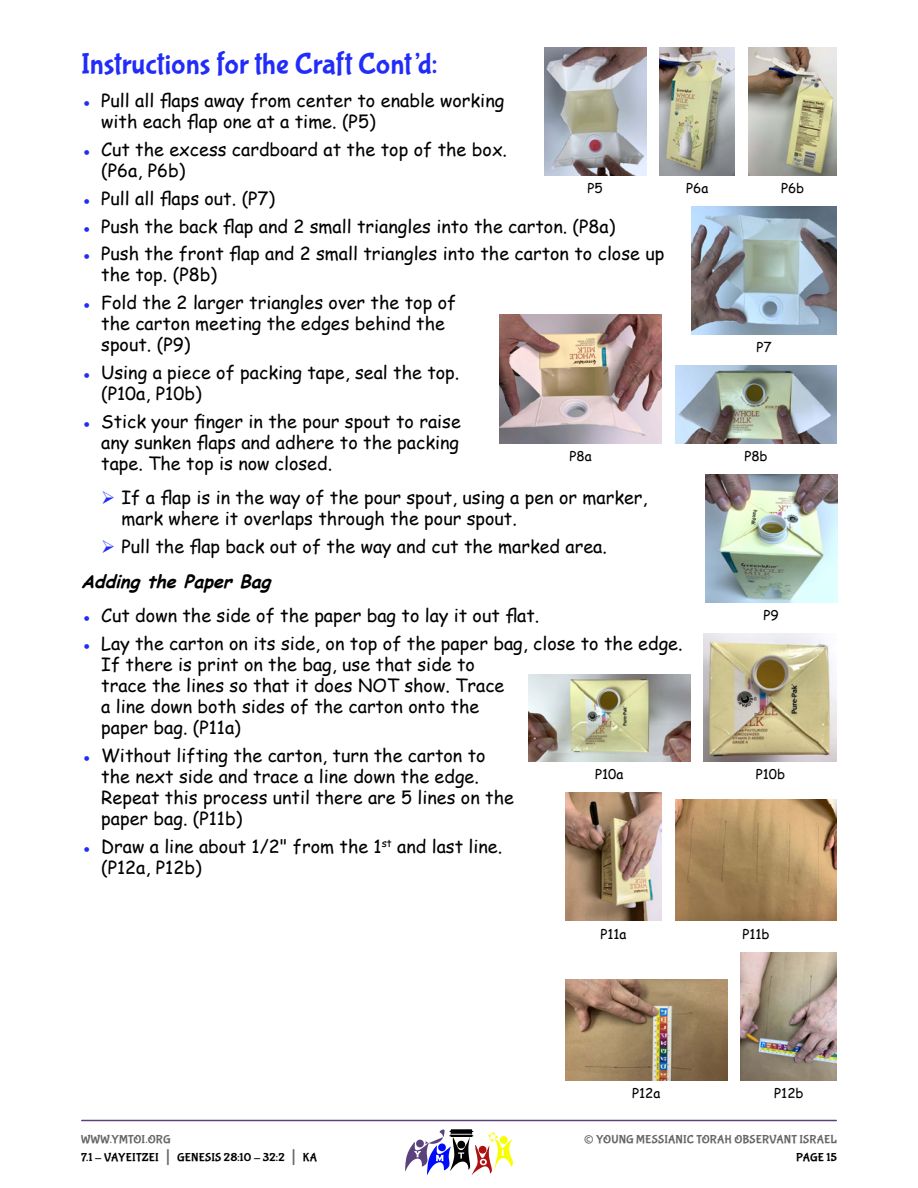
<style>
.page{position:relative;width:918px;height:1188px;background:#fff}
.page>*{position:absolute;margin:0;border:0;box-sizing:border-box;transform-origin:0 0}
.t1{font:30px "Bubblegum Sans";color:#222cf9}
.t2{font:27px "Bubblegum Sans";color:#666}
.t3{font:18px/21px "Comic Sans MS";color:#000}
.t4{font:italic 700 18px "Comic Sans MS";color:#000}
.t5{font:13.5px "Comic Sans MS";color:#000}
.t6{font:12px/18px "Bubblegum Sans";letter-spacing:.01em;color:#000}
.t7{font:12px "Bubblegum Sans";letter-spacing:.01em;color:#666}
.s1{color:#222cf9}
.s2{color:#666}
.s3{font-size:21px;color:#666}
</style>
<div class="page">
<hr style="left:82px;top:1120px;width:754px;height:1px;background:#59417c">
<svg style="left:405px;top:1129px;width:108px;height:46px"></svg>
<img style="left:500px;top:315px;width:162px;height:128px">
<img style="left:675px;top:366px;width:162px;height:77px">
<img style="left:691px;top:207px;width:146px;height:128px">
<img style="left:704px;top:633px;width:133px;height:129px">
<img style="left:528px;top:674px;width:162px;height:88px">
<img style="left:741px;top:952px;width:96px;height:128px">
<img style="left:565px;top:979px;width:162px;height:101px">
<img style="left:660px;top:47px;width:75px;height:129px">
<img style="left:544px;top:47px;width:102px;height:129px">
<img style="left:748px;top:47px;width:89px;height:129px">
<img style="left:705px;top:474px;width:132px;height:128px">
<img style="left:565px;top:793px;width:97px;height:128px">
<img style="left:675px;top:799px;width:162px;height:122px">
<h1 class="t1" style="left:81px;top:51px;width:358px">Instructions for the Craft Cont’d:</h1>
<p class="t3" style="left:101px;top:90px;width:405px;text-indent:-20px"><span class="s1">●</span> Pull all flaps away from center to enable working with each flap one at a time. (P5)</p>
<p class="t3" style="left:101px;top:141px;width:407px;text-indent:-20px"><span class="s1">●</span> Cut the excess cardboard at the top of the box. (P6a, P6b)</p>
<p class="t3" style="left:81px;top:187px;width:196px"><span class="s1">●</span> Pull all flaps out. (P7)</p>
<p class="t3" style="left:81px;top:215px;width:536px"><span class="s1">●</span> Push the back flap and 2 small triangles into the carton. (P8a)</p>
<p class="t3" style="left:101px;top:243px;width:565px;text-indent:-20px"><span class="s1">●</span> Push the front flap and 2 small triangles into the carton to close up the top. (P8b)</p>
<p class="t3" style="left:101px;top:294px;width:357px;text-indent:-20px"><span class="s1">●</span> Fold the 2 larger triangles over the top of the carton meeting the edges behind the spout. (P9)</p>
<p class="t3" style="left:101px;top:363px;width:360px;text-indent:-20px"><span class="s1">●</span> Using a piece of packing tape, seal the top. (P10a, P10b)</p>
<p class="t3" style="left:101px;top:410px;width:361px;text-align:justify;text-indent:-20px"><span class="s1">●</span> Stick your finger in the pour spout to raise any sunken flaps and adhere to the packing tape. The top is now closed.</p>
<p class="t3" style="left:122px;top:486px;width:528px">If a flap is in the way of the pour spout, using a pen or marker, mark where it overlaps through the pour spout.</p>
<p class="t3" style="left:122px;top:535px;width:487px">Pull the flap back out of the way and cut the marked area.</p>
<p class="t4" style="left:81px;top:574px;width:196px">Adding the Paper Bag</p>
<p class="t3" style="left:81px;top:605px;width:460px"><span class="s1">●</span> Cut down the side of the paper bag to lay it out flat.</p>
<p class="t3" style="left:101px;top:635px;width:583px;text-indent:-20px"><span class="s1">●</span> Lay the carton on its side, on top of the paper bag, close to the edge.<br>If there is print on the bag, use that side to<br>trace the lines so that it does NOT show. Trace<br>a line down both sides of the carton onto the<br>paper bag. (P11a)</p>
<p class="t3" style="left:101px;top:746px;width:414px;text-indent:-20px"><span class="s1">●</span> Without lifting the carton, turn the carton to the next side and trace a line down the edge.<br>Repeat this process until there are 5 lines on the paper bag. (P11b)</p>
<p class="t3" style="left:101px;top:837px;width:403px;text-indent:-20px"><span class="s1">●</span> Draw a line about 1/2" from the 1<sup>st</sup> and last line. (P12a, P12b)</p>
<p class="t5" style="left:588px;top:182px;width:17px">P5</p>
<p class="t5" style="left:686px;top:182px;width:24px">P6a</p>
<p class="t5" style="left:781px;top:182px;width:25px">P6b</p>
<p class="t5" style="left:757px;top:341px;width:17px">P7</p>
<p class="t5" style="left:569px;top:449px;width:24px">P8a</p>
<p class="t5" style="left:744px;top:449px;width:25px">P8b</p>
<p class="t5" style="left:764px;top:609px;width:17px">P9</p>
<p class="t5" style="left:595px;top:768px;width:30px">P10a</p>
<p class="t5" style="left:756px;top:768px;width:31px">P10b</p>
<p class="t5" style="left:600px;top:927px;width:28px">P11a</p>
<p class="t5" style="left:742px;top:927px;width:29px">P11b</p>
<p class="t6" style="left:81px;top:1131px;width:238px"><span class="s2">WWW.YMTOI.ORG<br></span>7.1 - VAYEITZEI <span class="s3">|</span> GENESIS 28:10 - 32:2 <span class="s3">|</span> KA</p>
<p class="t5" style="left:632px;top:1086px;width:30px">P12a</p>
<p class="t5" style="left:774px;top:1086px;width:31px">P12b</p>
<h2 class="t2" style="left:584px;top:1128px;width:12px">©</h2>
<p class="t7" style="left:596px;top:1134px;width:242px">YOUNG MESSIANIC TORAH OBSERVANT ISRAEL</p>
<p class="t6" style="left:796px;top:1149px;width:42px">PAGE 15</p>
</div>
